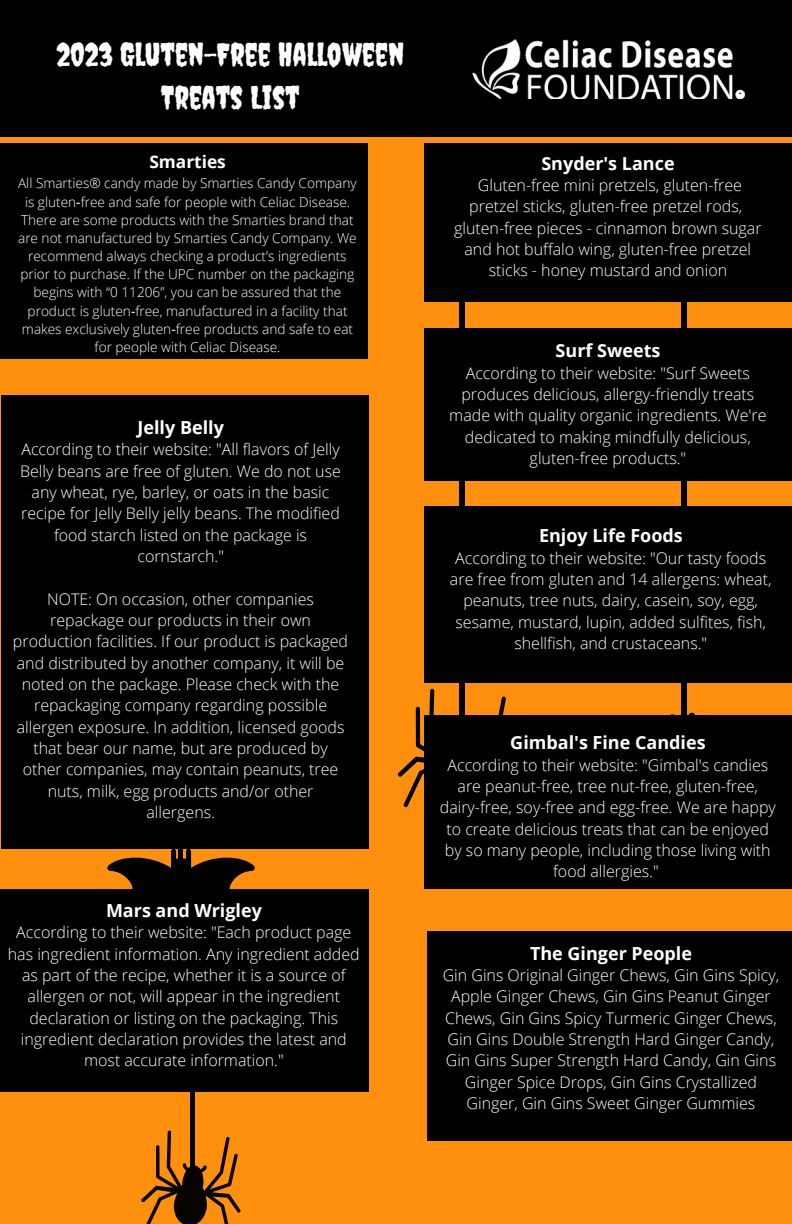
<style>
.page{position:relative;width:792px;height:1224px;background:#ff900d}
.page>*{position:absolute;margin:0;border:0;box-sizing:border-box;transform-origin:0 0}
.t1{font:32px/43.6px "Creepster";color:#fcfeff;text-align:center}
.t2{font:700 18px "Open Sans";color:#fff}
.t3{font:700 17.4px "Open Sans";color:#fff}
.t4{font:300 16px/21.4px "Open Sans";color:#fff;text-align:center}
.t5{font:300 13.6px/18.2px "Open Sans";color:#fff;text-align:center}
.s1{font-family:"Noto Sans";font-weight:400}
</style>
<div class="page">
<svg style="left:141px;top:1128px;width:100px;height:96px"></svg>
<hr style="left:191px;top:900px;width:4px;height:269px;background:#000">
<svg style="left:107px;top:849px;width:148px;height:40px"></svg>
<hr style="left:178px;top:446px;width:4px;height:425px;background:#000">
<svg style="left:586px;top:712px;width:200px;height:4px"></svg>
<div style="left:681px;top:276px;width:6px;height:463px;background:#000"></div>
<svg style="left:397px;top:688px;width:132px;height:120px"></svg>
<div style="left:459px;top:190px;width:6px;height:564px;background:#000"></div>
<div style="left:0;top:0;width:792px;height:136px;background:#000"></div>
<img style="left:472px;top:39px;width:273px;height:60px">
<div style="left:0;top:144px;width:368px;height:215px;background:#000"></div>
<div style="left:424px;top:144px;width:368px;height:158px;background:#000"></div>
<div style="left:424px;top:328px;width:368px;height:152px;background:#000"></div>
<div style="left:424px;top:506px;width:368px;height:177px;background:#000"></div>
<div style="left:2px;top:395px;width:367px;height:453px;background:#000"></div>
<div style="left:424px;top:716px;width:368px;height:173px;background:#000"></div>
<div style="left:0;top:889px;width:369px;height:202px;background:#000"></div>
<div style="left:427px;top:931px;width:365px;height:210px;background:#000"></div>
<p class="t1" style="left:56px;top:32px;width:349px">2023 GLUTEN-FREE HALLOWEEN<br>TREATS LIST</p>
<p class="t3" style="left:149px;top:149px;width:78px">Smarties</p>
<p class="t5" style="left:18px;top:174px;width:340px">All Smarties® candy made by Smarties Candy Company is gluten<span class="s1">‑</span>free and safe for people with Celiac Disease.</p>
<p class="t5" style="left:18px;top:210px;width:340px">There are some products with the Smarties brand that are not manufactured by Smarties Candy Company. We recommend always checking a product’s ingredients prior to purchase. If the UPC number on the packaging begins with “0 11206”, you can be assured that the product is gluten<span class="s1">‑</span>free, manufactured in a facility that makes exclusively gluten<span class="s1">‑</span>free products and safe to eat for people with Celiac Disease.</p>
<p class="t2" style="left:138px;top:415px;width:88px">Jelly Belly</p>
<p class="t4" style="left:20px;top:438px;width:322px">According to their website: "All flavors of Jelly Belly beans are free of gluten. We do not use any wheat, rye, barley, or oats in the basic recipe for Jelly Belly jelly beans. The modified food starch listed on the package is cornstarch."</p>
<p class="t4" style="left:13px;top:588px;width:337px">NOTE: On occasion, other companies repackage our products in their own production facilities. If our product is packaged and distributed by another company, it will be noted on the package. Please check with the repackaging company regarding possible allergen exposure. In addition, licensed goods that bear our name, but are produced by other companies, may contain peanuts, tree nuts, milk, egg products and/or other allergens.</p>
<p class="t2" style="left:106px;top:898px;width:157px">Mars and Wrigley</p>
<p class="t4" style="left:8px;top:921px;width:353px">According to their website: "Each product page has ingredient information. Any ingredient added as part of the recipe, whether it is a source of allergen or not, will appear in the ingredient declaration or listing on the packaging. This ingredient declaration provides the latest and most accurate information."</p>
<p class="t2" style="left:541px;top:150px;width:135px">Snyder's Lance</p>
<p class="t4" style="left:469px;top:174px;width:274px">Gluten-free mini pretzels, gluten-free pretzel sticks, gluten-free pretzel rods,</p>
<p class="t4" style="left:454px;top:217px;width:309px">gluten-free pieces - cinnamon brown sugar and hot buffalo wing, gluten-free pretzel sticks - honey mustard and onion</p>
<p class="t2" style="left:556px;top:338px;width:106px">Surf Sweets</p>
<p class="t4" style="left:449px;top:362px;width:319px">According to their website: "Surf Sweets produces delicious, allergy-friendly treats made with quality organic ingredients. We're dedicated to making mindfully delicious, gluten-free products."</p>
<p class="t2" style="left:539px;top:523px;width:145px">Enjoy Life Foods</p>
<p class="t4" style="left:450px;top:547px;width:323px">According to their website: "Our tasty foods are free from gluten and 14 allergens: wheat, peanuts, tree nuts, dairy, casein, soy, egg, sesame, mustard, lupin, added sulfites, fish, shellfish, and crustaceans."</p>
<p class="t2" style="left:510px;top:730px;width:197px">Gimbal's Fine Candies</p>
<p class="t4" style="left:440px;top:754px;width:338px">According to their website: "Gimbal's candies are peanut-free, tree nut-free, gluten-free, dairy-free, soy-free and egg-free. We are happy to create delicious treats that can be enjoyed by so many people, including those living with food allergies."</p>
<p class="t2" style="left:530px;top:940px;width:164px">The Ginger People</p>
<p class="t4" style="left:443px;top:964px;width:338px">Gin Gins Original Ginger Chews, Gin Gins Spicy, Apple Ginger Chews, Gin Gins Peanut Ginger Chews, Gin Gins Spicy Turmeric Ginger Chews, Gin Gins Double Strength Hard Ginger Candy, Gin Gins Super Strength Hard Candy, Gin Gins Ginger Spice Drops, Gin Gins Crystallized Ginger, Gin Gins Sweet Ginger Gummies</p>
</div>
